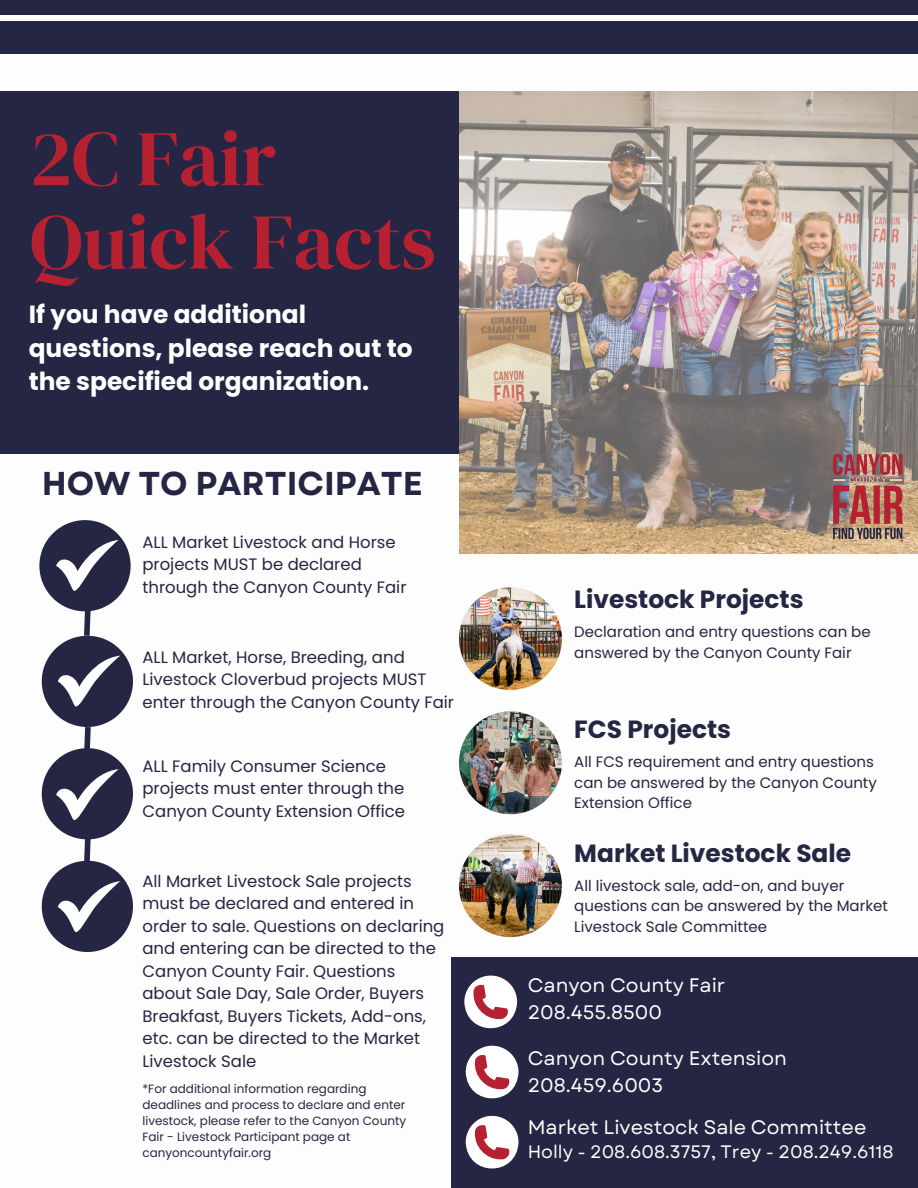
<style>
.page{position:relative;width:918px;height:1188px;background:#fff}
.page>*{position:absolute;margin:0;border:0;box-sizing:border-box;transform-origin:0 0}
.t1{font:78.6px "DM Serif Display";color:#b62132}
.t2{font:700 33px "Garet";color:#242643}
.t3{font:700 24.9px/33.8px "Poppins";color:#fff}
.t4{font:700 24.9px "Poppins";color:#242643}
.t5{font:19.5px "Garet";color:#fff}
.t6{font:18px "Garet";color:#fff}
.t7{font:16.5px/22.5px "Poppins";color:#242643}
.t8{font:15px/20.2px "Poppins";color:#242643}
.t9{font:12px/16px "Poppins";color:#242643}
</style>
<div class="page">
<img style="left:459px;top:92px;width:459px;height:461px">
<div style="left:0;top:92px;width:459px;height:362px;background:#242643"></div>
<div style="left:451px;top:957px;width:467px;height:231px;background:#242643"></div>
<img style="left:459px;top:587px;width:103px;height:103px;border-radius:50%">
<img style="left:459px;top:711px;width:103px;height:103px;border-radius:50%">
<img style="left:459px;top:834px;width:103px;height:103px;border-radius:50%">
<div style="left:39px;top:520px;width:92px;height:91px;background:#242643;border-radius:50%"></div>
<div style="left:42px;top:636px;width:91px;height:91px;background:#242643;border-radius:50%"></div>
<div style="left:42px;top:748px;width:91px;height:91px;background:#242643;border-radius:50%"></div>
<div style="left:42px;top:861px;width:91px;height:91px;background:#242643;border-radius:50%"></div>
<svg style="left:81px;top:610px;width:13px;height:27px"></svg>
<svg style="left:81px;top:726px;width:13px;height:23px"></svg>
<svg style="left:81px;top:839px;width:13px;height:23px"></svg>
<div style="left:0;top:0;width:918px;height:15px;background:#242643"></div>
<div style="left:0;top:21px;width:918px;height:33px;background:#242643"></div>
<img style="left:834px;top:454px;width:68px;height:88px">
<svg style="left:56px;top:540px;width:63px;height:51px"></svg>
<svg style="left:58px;top:656px;width:62px;height:51px"></svg>
<svg style="left:56px;top:769px;width:63px;height:51px"></svg>
<svg style="left:58px;top:881px;width:62px;height:51px"></svg>
<svg style="left:464px;top:976px;width:53px;height:53px"></svg>
<svg style="left:466px;top:1046px;width:53px;height:53px"></svg>
<svg style="left:466px;top:1116px;width:53px;height:53px"></svg>
<p class="t1" style="left:30px;top:104px;width:248px">2C Fair</p>
<p class="t1" style="left:30px;top:187px;width:407px">Quick Facts</p>
<p class="t3" style="left:29px;top:297px;width:385px">If you have additional questions, please reach out to the specified organization.</p>
<p class="t2" style="left:42px;top:459px;width:383px">HOW TO PARTICIPATE</p>
<p class="t7" style="left:142px;top:531px;width:266px">ALL Market Livestock and Horse projects MUST be declared through the Canyon County Fair</p>
<p class="t7" style="left:142px;top:645px;width:313px">ALL Market, Horse, Breeding, and<br>Livestock Cloverbud projects MUST enter through the Canyon County Fair</p>
<p class="t7" style="left:142px;top:755px;width:264px">ALL Family Consumer Science projects must enter through the<br>Canyon County Extension Office</p>
<p class="t7" style="left:142px;top:870px;width:304px">All Market Livestock Sale projects must be declared and entered in order to sale. Questions on declaring and entering can be directed to the<br>Canyon County Fair. Questions about Sale Day, Sale Order, Buyers<br>Breakfast, Buyers Tickets, Add-ons, etc. can be directed to the Market<br>Livestock Sale</p>
<p class="t9" style="left:142px;top:1080px;width:265px">*For additional information regarding deadlines and process to declare and enter livestock, please refer to the Canyon County Fair - Livestock Participant page at canyoncountyfair.org</p>
<p class="t4" style="left:574px;top:582px;width:231px">Livestock Projects</p>
<p class="t8" style="left:574px;top:622px;width:298px">Declaration and entry questions can be answered by the Canyon County Fair</p>
<p class="t4" style="left:574px;top:712px;width:158px">FCS Projects</p>
<p class="t8" style="left:574px;top:752px;width:304px">All FCS requirement and entry questions can be answered by the Canyon County<br>Extension Office</p>
<p class="t4" style="left:574px;top:836px;width:278px">Market Livestock Sale</p>
<p class="t8" style="left:574px;top:876px;width:315px">All livestock sale, add-on, and buyer questions can be answered by the Market<br>Livestock Sale Committee</p>
<p class="t5" style="left:528px;top:971px;width:199px">Canyon County Fair</p>
<p class="t5" style="left:528px;top:998px;width:136px">208.455.8500</p>
<p class="t5" style="left:528px;top:1044px;width:261px">Canyon County Extension</p>
<p class="t5" style="left:528px;top:1071px;width:137px">208.459.6003</p>
<p class="t5" style="left:528px;top:1113px;width:340px">Market Livestock Sale Committee</p>
<p class="t6" style="left:528px;top:1139px;width:367px">Holly - 208.608.3757, Trey - 208.249.6118</p>
</div>
